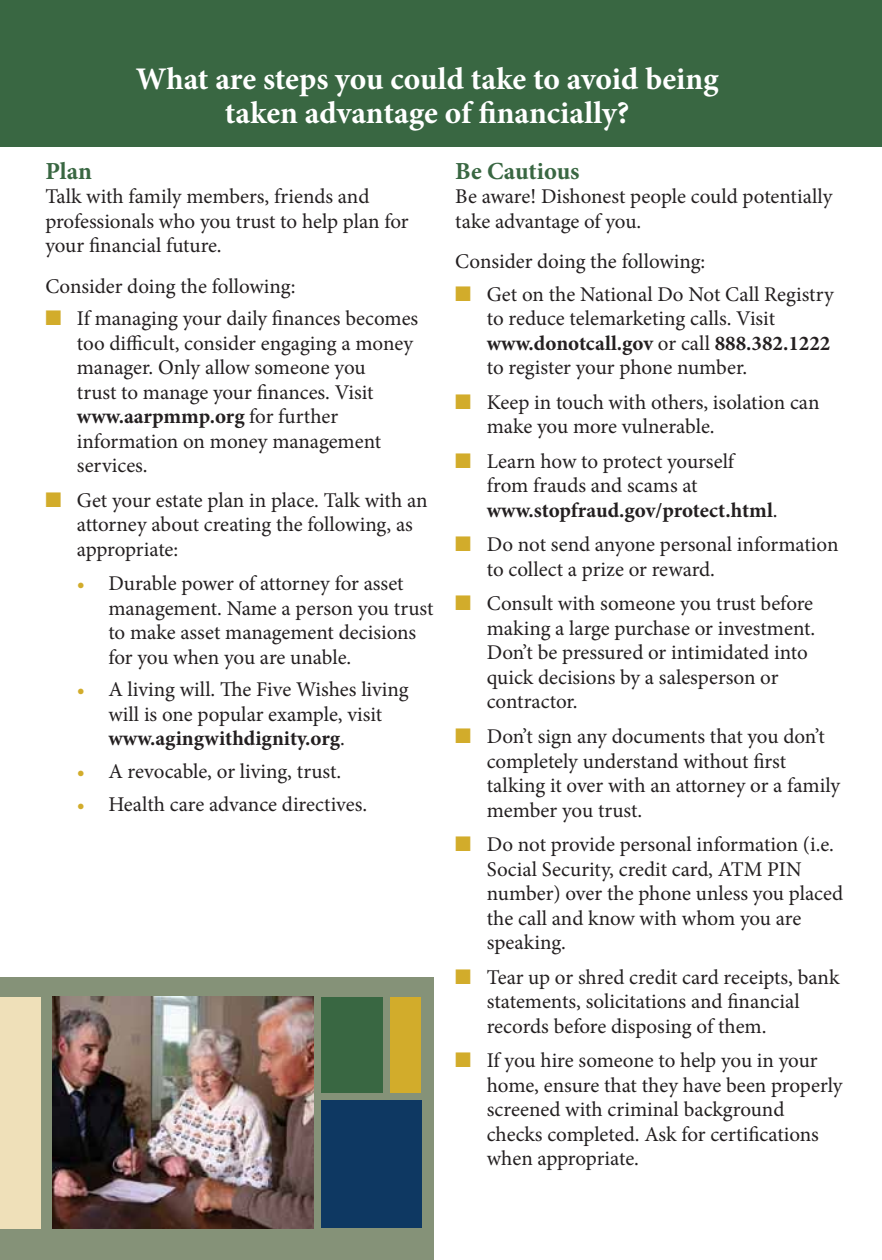
<style>
.page{position:relative;width:882px;height:1260px;background:#fff}
.page>*{position:absolute;margin:0;border:0;box-sizing:border-box;transform-origin:0 0}
.t1{font:700 31.5px/33.2px "Minion Pro";color:#fff;text-align:center}
.t2{font:700 24.5px "Minion Pro";letter-spacing:-.005em;color:#396742}
.t3{font:21px/24.5px "Minion Pro";letter-spacing:-.005em;color:#231f20}
.s1{color:#d2ac2b}
.s2{font-weight:700}
</style>
<div class="page">
<div style="left:0;top:978px;width:433px;height:282px;background:#859278"></div>
<div style="left:0;top:0;width:882px;height:146px;background:#396742"></div>
<img style="left:52px;top:997px;width:262px;height:231px">
<div style="left:321px;top:997px;width:62px;height:95px;background:#396742"></div>
<div style="left:321px;top:1100px;width:101px;height:128px;background:#0e3862"></div>
<div style="left:391px;top:997px;width:30px;height:95px;background:#d2ac2b"></div>
<div style="left:0;top:997px;width:40px;height:231px;background:#efe0b9"></div>
<p class="t1" style="left:136px;top:62px;width:584px">What are steps you could take to avoid being taken advantage of financially?</p>
<p class="t2" style="left:45px;top:154px;width:48px">Plan</p>
<p class="t3" style="left:45px;top:185px;width:365px">Talk with family members, friends and professionals who you trust to help plan for your financial future.</p>
<p class="t3" style="left:45px;top:274px;width:252px">Consider doing the following:</p>
<p class="t3" style="left:77px;top:306px;width:343px;text-indent:-31px"><span class="s1">■</span> If managing your daily finances becomes too difficult, consider engaging a money manager. Only allow someone you<br>trust to manage your finances. Visit <span class="s2">www.aarpmmp.org</span> for further information on money management services.</p>
<p class="t3" style="left:77px;top:488px;width:352px;text-indent:-31px"><span class="s1">■</span> Get your estate plan in place. Talk with an attorney about creating the following, as appropriate:</p>
<p class="t3" style="left:108px;top:571px;width:327px;text-indent:-32px"><span class="s1">•</span> Durable power of attorney for asset management. Name a person you trust to make asset management decisions for you when you are unable.</p>
<p class="t3" style="left:108px;top:677px;width:302px;text-indent:-32px"><span class="s1">•</span> A living will. The Five Wishes living will is one popular example, visit <span class="s2">www.agingwithdignity.org</span>.</p>
<p class="t3" style="left:77px;top:759px;width:266px"><span class="s1">•</span> A revocable, or living, trust.</p>
<p class="t3" style="left:77px;top:792px;width:292px"><span class="s1">•</span> Health care advance directives.</p>
<p class="t2" style="left:455px;top:154px;width:126px">Be Cautious</p>
<p class="t3" style="left:455px;top:185px;width:379px">Be aware! Dishonest people could potentially take advantage of you.</p>
<p class="t3" style="left:455px;top:249px;width:252px">Consider doing the following:</p>
<p class="t3" style="left:487px;top:282px;width:349px;text-indent:-32px"><span class="s1">■</span> Get on the National Do Not Call Registry to reduce telemarketing calls. Visit <span class="s2">www.donotcall.gov</span> or call <span class="s2">888.382.1222 </span>to register your phone number.</p>
<p class="t3" style="left:487px;top:390px;width:334px;text-indent:-32px"><span class="s1">■</span> Keep in touch with others, isolation can make you more vulnerable.</p>
<p class="t3" style="left:487px;top:449px;width:292px;text-indent:-32px"><span class="s1">■</span> Learn how to protect yourself from frauds and scams at <span class="s2">www.stopfraud.gov/protect.html</span>.</p>
<p class="t3" style="left:487px;top:532px;width:353px;text-indent:-32px"><span class="s1">■</span> Do not send anyone personal information to collect a prize or reward.</p>
<p class="t3" style="left:487px;top:592px;width:330px;text-indent:-32px"><span class="s1">■</span> Consult with someone you trust before making a large purchase or investment.<br>Don’t be pressured or intimidated into quick decisions by a salesperson or contractor.</p>
<p class="t3" style="left:487px;top:724px;width:355px;text-indent:-32px"><span class="s1">■</span> Don’t sign any documents that you don’t completely understand without first talking it over with an attorney or a family member you trust.</p>
<p class="t3" style="left:487px;top:832px;width:358px;text-indent:-32px"><span class="s1">■</span> Do not provide personal information (i.e.<br>Social Security, credit card, ATM PIN number) over the phone unless you placed the call and know with whom you are speaking.</p>
<p class="t3" style="left:487px;top:965px;width:354px;text-indent:-32px"><span class="s1">■</span> Tear up or shred credit card receipts, bank statements, solicitations and financial records before disposing of them.</p>
<p class="t3" style="left:487px;top:1049px;width:357px;text-indent:-32px"><span class="s1">■</span> If you hire someone to help you in your home, ensure that they have been properly screened with criminal background checks completed. Ask for certifications when appropriate.</p>
</div>
